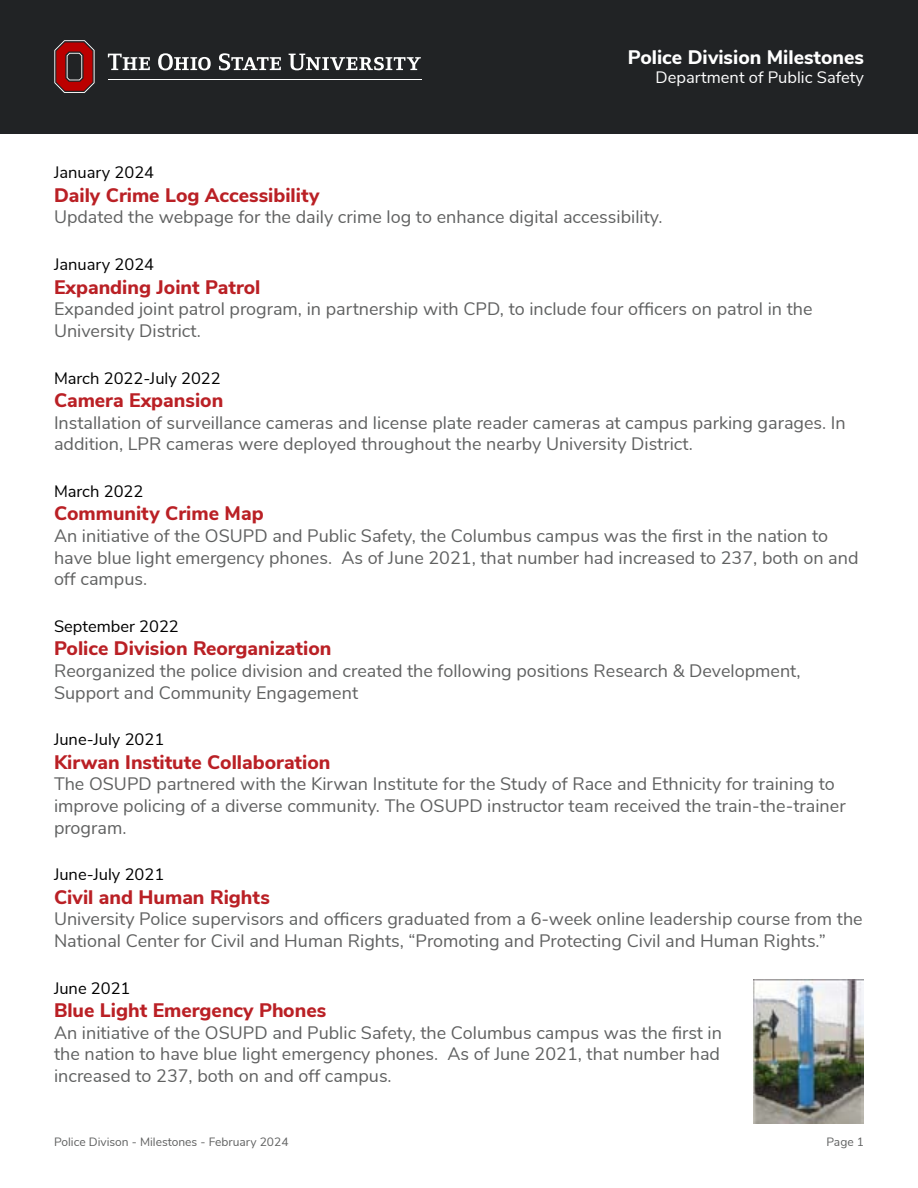
<style>
.page{position:relative;width:918px;height:1188px;background:#fff}
.page>*{position:absolute;margin:0;border:0;box-sizing:border-box;transform-origin:0 0}
.Title___Left_Align{font:800 19.5px "Buckeye Sans 2";color:#ba2025}
.Description___Left_Align{font:800 19.5px "Buckeye Sans 2";color:#fff}
.Description___Left_Align-2{font:18px/21.6px "Buckeye Sans 2";color:#606161}
.Date___Left_Align{font:16.5px "Buckeye Sans 2";color:#000}
.Description___Left_Align-3{font:16.5px "Buckeye Sans 2";color:#fff}
.t1{font:12px "Buckeye Sans 2";color:#606161}
</style>
<div class="page">
<div style="left:0;top:0;width:918px;height:134px;background:#212325"></div>
<img style="left:754px;top:980px;width:110px;height:143px">
<hr style="left:108px;top:79px;width:314px;height:1px;background:#fff">
<svg style="left:54px;top:40px;width:41px;height:53px"></svg>
<svg style="left:108px;top:54px;width:42px;height:16px"></svg>
<svg style="left:158px;top:53px;width:53px;height:17px"></svg>
<svg style="left:219px;top:53px;width:62px;height:17px"></svg>
<svg style="left:289px;top:54px;width:132px;height:16px"></svg>
<p class="Description___Left_Align" style="left:628px;top:45px;width:238px">Police Division Milestones</p>
<p class="Description___Left_Align-3" style="left:656px;top:68px;width:210px">Department of Public Safety</p>
<p class="Date___Left_Align" style="left:54px;top:163px;width:102px">January 2024</p>
<p class="Title___Left_Align" style="left:54px;top:183px;width:267px">Daily Crime Log Accessibility</p>
<p class="Description___Left_Align-2" style="left:54px;top:206px;width:610px">Updated the webpage for the daily crime log to enhance digital accessibility.</p>
<p class="Date___Left_Align" style="left:54px;top:254px;width:102px">January 2024</p>
<p class="Title___Left_Align" style="left:54px;top:275px;width:208px">Expanding Joint Patrol</p>
<p class="Description___Left_Align-2" style="left:54px;top:298px;width:760px">Expanded joint patrol program, in partnership with CPD, to include four officers on patrol in the<br>University District.</p>
<p class="Date___Left_Align" style="left:54px;top:368px;width:168px">March 2022-July 2022</p>
<p class="Title___Left_Align" style="left:54px;top:388px;width:171px">Camera Expansion</p>
<p class="Description___Left_Align-2" style="left:54px;top:411px;width:793px">Installation of surveillance cameras and license plate reader cameras at campus parking garages. In addition, LPR cameras were deployed throughout the nearby University District.</p>
<p class="Date___Left_Align" style="left:54px;top:481px;width:91px">March 2022</p>
<p class="Title___Left_Align" style="left:54px;top:501px;width:211px">Community Crime Map</p>
<p class="Description___Left_Align-2" style="left:54px;top:525px;width:806px">An initiative of the OSUPD and Public Safety, the Columbus campus was the first in the nation to have blue light emergency phones. As of June 2021, that number had increased to 237, both on and off campus.</p>
<p class="Date___Left_Align" style="left:54px;top:616px;width:126px">September 2022</p>
<p class="Title___Left_Align" style="left:54px;top:636px;width:279px">Police Division Reorganization</p>
<p class="Description___Left_Align-2" style="left:54px;top:660px;width:748px">Reorganized the police division and created the following positions Research &amp; Development,<br>Support and Community Engagement</p>
<p class="Date___Left_Align" style="left:54px;top:730px;width:112px">June-July 2021</p>
<p class="Title___Left_Align" style="left:54px;top:750px;width:278px">Kirwan Institute Collaboration</p>
<p class="Description___Left_Align-2" style="left:54px;top:773px;width:793px">The OSUPD partnered with the Kirwan Institute for the Study of Race and Ethnicity for training to improve policing of a diverse community. The OSUPD instructor team received the train-the-trainer program.</p>
<p class="Date___Left_Align" style="left:54px;top:865px;width:112px">June-July 2021</p>
<p class="Title___Left_Align" style="left:54px;top:885px;width:217px">Civil and Human Rights</p>
<p class="Description___Left_Align-2" style="left:54px;top:908px;width:810px">University Police supervisors and officers graduated from a 6-week online leadership course from the<br>National Center for Civil and Human Rights, “Promoting and Protecting Civil and Human Rights.”</p>
<p class="Date___Left_Align" style="left:54px;top:978px;width:78px">June 2021</p>
<p class="Title___Left_Align" style="left:54px;top:998px;width:274px">Blue Light Emergency Phones</p>
<p class="Description___Left_Align-2" style="left:54px;top:1022px;width:670px;text-align:justify">An initiative of the OSUPD and Public Safety, the Columbus campus was the first in the nation to have blue light emergency phones. As of June 2021, that number had increased to 237, both on and off campus.</p>
<p class="t1" style="left:54px;top:1134px;width:236px">Police Divison - Milestones - February 2024</p>
<p class="t1" style="left:826px;top:1134px;width:39px">Page 1</p>
</div>
